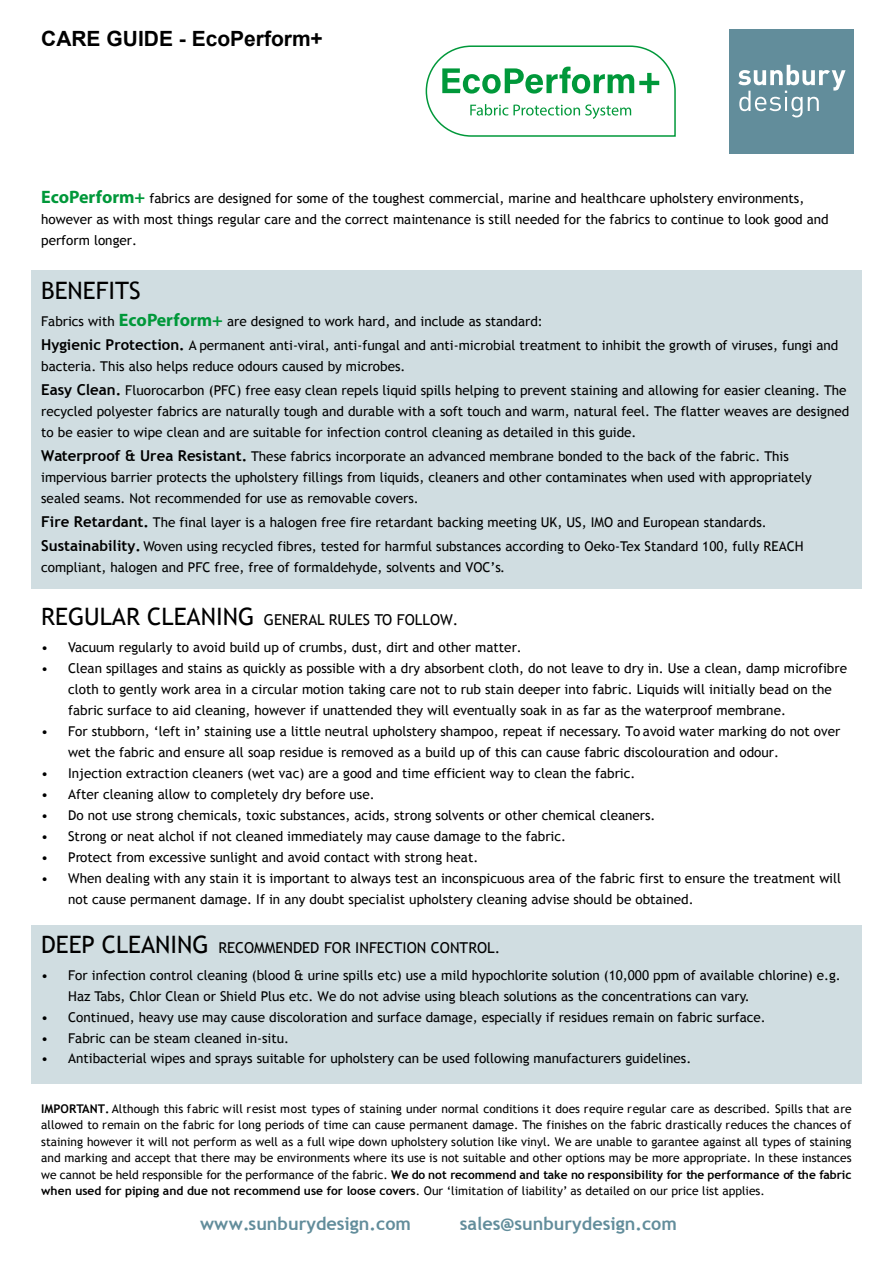
<style>
.page{position:relative;width:893px;height:1263px;background:#fff}
.page>*{position:absolute;margin:0;border:0;box-sizing:border-box;transform-origin:0 0}
.t1{font:24px "Trebuchet MS";color:#000}
.t2{font:700 21px "Arial";color:#000}
.t3{font:700 18px "Trebuchet MS";color:#628d9b}
.t4{font:15px "Trebuchet MS";color:#000}
.t5{font:13.5px/21px "Trebuchet MS";color:#000}
.t6{font:12px/16.5px "Trebuchet MS";color:#000;text-align:justify}
.s1{font-family:"Myriad Pro";font-weight:700;font-size:18px;color:#00983a}
.s2{font-weight:700;font-size:15px}
.s3{font-size:24px}
.s4{font-weight:700}
</style>
<div class="page">
<div style="left:31px;top:926px;width:831px;height:158px;background:#d0dde1"></div>
<div style="left:31px;top:270px;width:831px;height:318px;background:#d0dde1"></div>
<div style="left:730px;top:29px;width:124px;height:124px;background:#628d9b"></div>
<svg style="left:738px;top:65px;width:108px;height:52px"></svg>
<svg style="left:425px;top:45px;width:251px;height:92px"></svg>
<h2 class="t2" style="left:41px;top:25px;width:283px">CARE GUIDE - EcoPerform+</h2>
<p class="t5" style="left:41px;top:188px;width:789px"><span class="s1">EcoPerform+</span> fabrics are designed for some of the toughest commercial, marine and healthcare upholstery environments, however as with most things regular care and the correct maintenance is still needed for the fabrics to continue to look good and perform longer.</p>
<h1 class="t1" style="left:41px;top:277px;width:101px">BENEFITS</h1>
<p class="t5" style="left:41px;top:310px;width:799px;line-height:24px">Fabrics with <span class="s1">EcoPerform+</span> are designed to work hard, and include as standard:<br><span class="s2">Hygienic Protection.</span> A permanent anti-viral, anti-fungal and anti-microbial treatment to inhibit the growth of viruses, fungi and</p>
<p class="t5" style="left:41px;top:355px;width:807px;line-height:24px">bacteria. This also helps reduce odours caused by microbes.<br><span class="s2">Easy Clean.</span> Fluorocarbon (PFC) free easy clean repels liquid spills helping to prevent staining and allowing for easier cleaning. The</p>
<p class="t5" style="left:41px;top:401px;width:810px">recycled polyester fabrics are naturally tough and durable with a soft touch and warm, natural feel. The flatter weaves are designed to be easier to wipe clean and are suitable for infection control cleaning as detailed in this guide.</p>
<p class="t5" style="left:41px;top:446px;width:772px"><span class="s2">Waterproof &amp; Urea Resistant.</span> These fabrics incorporate an advanced membrane bonded to the back of the fabric. This impervious barrier protects the upholstery fillings from liquids, cleaners and other contaminates when used with appropriately sealed seams. Not recommended for use as removable covers.</p>
<p class="t5" style="left:41px;top:511px;width:764px;line-height:24px"><span class="s2">Fire Retardant.</span> The final layer is a halogen free fire retardant backing meeting UK, US, IMO and European standards.<br><span class="s2">Sustainability.</span> Woven using recycled fibres, tested for harmful substances according to Oeko-Tex Standard 100, fully REACH</p>
<p class="t5" style="left:41px;top:557px;width:465px">compliant, halogen and PFC free, free of formaldehyde, solvents and VOC’s.</p>
<p class="t4" style="left:41px;top:611px;width:419px"><span class="s3">REGULAR CLEANING</span> GENERAL RULES TO FOLLOW.</p>
<p class="t5" style="left:41px;top:637px;width:482px">• Vacuum regularly to avoid build up of crumbs, dust, dirt and other matter.</p>
<p class="t5" style="left:68px;top:658px;width:780px;text-indent:-27px">• Clean spillages and stains as quickly as possible with a dry absorbent cloth, do not leave to dry in. Use a clean, damp microfibre cloth to gently work area in a circular motion taking care not to rub stain deeper into fabric. Liquids will initially bead on the fabric surface to aid cleaning, however if unattended they will eventually soak in as far as the waterproof membrane.</p>
<p class="t5" style="left:68px;top:721px;width:774px;text-indent:-27px">• For stubborn, ‘left in’ staining use a little neutral upholstery shampoo, repeat if necessary. To avoid water marking do not over wet the fabric and ensure all soap residue is removed as a build up of this can cause fabric discolouration and odour.</p>
<p class="t5" style="left:41px;top:763px;width:596px">• Injection extraction cleaners (wet vac) are a good and time efficient way to clean the fabric.</p>
<p class="t5" style="left:41px;top:784px;width:335px">• After cleaning allow to completely dry before use.</p>
<p class="t5" style="left:41px;top:805px;width:616px">• Do not use strong chemicals, toxic substances, acids, strong solvents or other chemical cleaners.</p>
<p class="t5" style="left:41px;top:826px;width:527px">• Strong or neat alchol if not cleaned immediately may cause damage to the fabric.</p>
<p class="t5" style="left:41px;top:847px;width:439px">• Protect from excessive sunlight and avoid contact with strong heat.</p>
<p class="t5" style="left:68px;top:868px;width:774px;text-indent:-27px">• When dealing with any stain it is important to always test an inconspicuous area of the fabric first to ensure the treatment will not cause permanent damage. If in any doubt specialist upholstery cleaning advise should be obtained.</p>
<p class="t4" style="left:41px;top:939px;width:461px"><span class="s3">DEEP CLEANING</span> RECOMMENDED FOR INFECTION CONTROL.</p>
<p class="t5" style="left:68px;top:965px;width:774px;text-indent:-27px">• For infection control cleaning (blood &amp; urine spills etc) use a mild hypochlorite solution (10,000 ppm of available chlorine) e.g.<br>Haz Tabs, Chlor Clean or Shield Plus etc. We do not advise using bleach solutions as the concentrations can vary.</p>
<p class="t5" style="left:41px;top:1007px;width:726px">• Continued, heavy use may cause discoloration and surface damage, especially if residues remain on fabric surface.</p>
<p class="t5" style="left:41px;top:1028px;width:249px">• Fabric can be steam cleaned in-situ.</p>
<p class="t5" style="left:41px;top:1048px;width:652px">• Antibacterial wipes and sprays suitable for upholstery can be used following manufacturers guidelines.</p>
<p class="t6" style="left:41px;top:1100px;width:812px"><span class="s4">IMPORTANT.</span> Although this fabric will resist most types of staining under normal conditions it does require regular care as described. Spills that are allowed to remain on the fabric for long periods of time can cause permanent damage. The finishes on the fabric drastically reduces the chances of staining however it will not perform as well as a full wipe down upholstery solution like vinyl. We are unable to garantee against all types of staining and marking and accept that there may be environments where its use is not suitable and other options may be more appropriate. In these instances we cannot be held responsible for the performance of the fabric. <span class="s4">We do not recommend and take no responsibility for the performance of the fabric when used for piping and due not recommend use for loose covers</span>. Our ‘limitation of liability’ as detailed on our price list applies.</p>
<h3 class="t3" style="left:200px;top:1213px;width:212px">www.sunburydesign.com</h3>
<h3 class="t3" style="left:460px;top:1213px;width:219px">sales@sunburydesign.com</h3>
</div>
